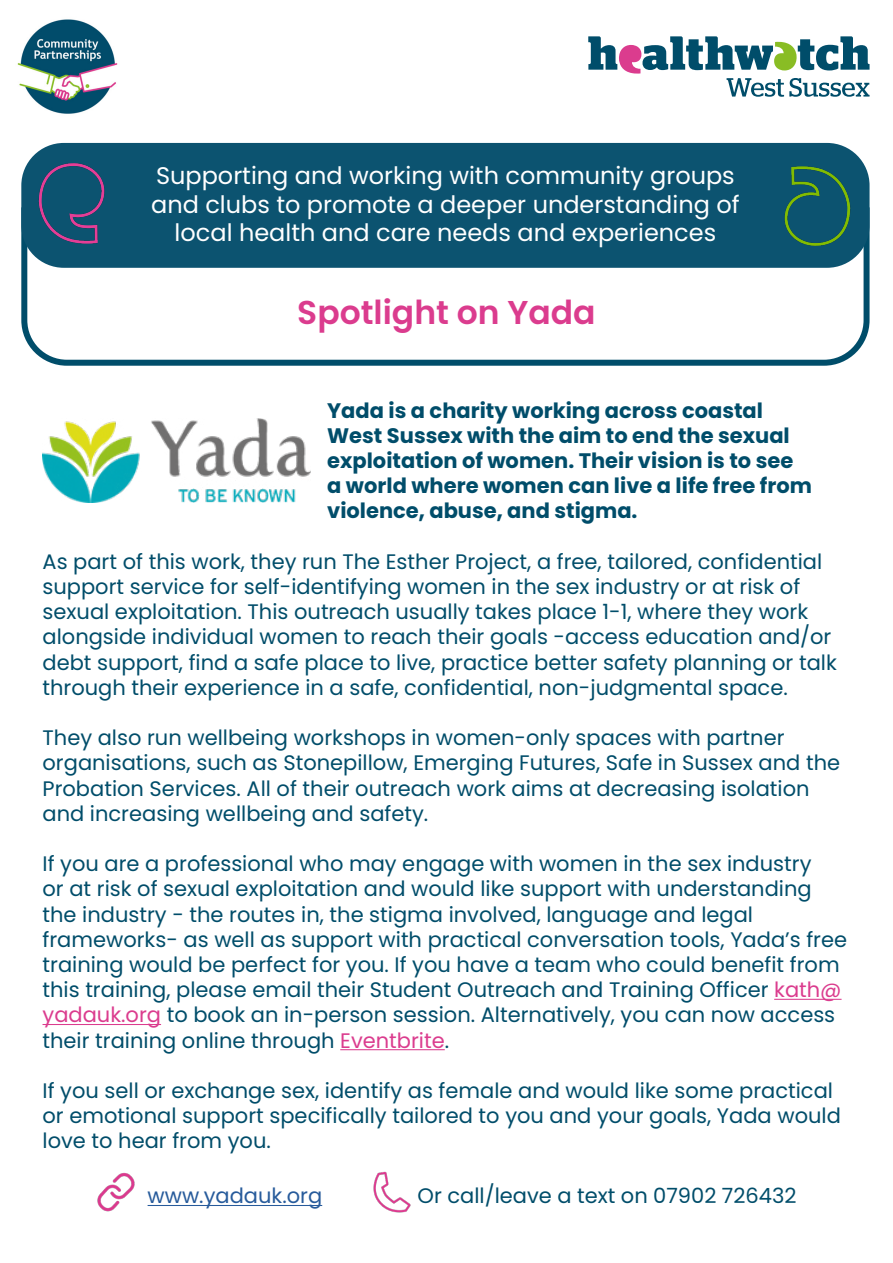
<style>
.page{position:relative;width:893px;height:1263px;background:#fff}
.page>*{position:absolute;margin:0;border:0;box-sizing:border-box;transform-origin:0 0}
.t1{font:600 33px "Poppins";color:#db3c8e}
.t2{font:24px/28.8px "Poppins";color:#fff;text-align:center}
.t3{font:21px/25.2px "Poppins";color:#004d6a}
.t4{font:700 21px/25.2px "Poppins";color:#004d6a}
.t5{font:21px "Poppins";color:#275b9b}
.s1{color:#db3c8e}
</style>
<div class="page">
<svg style="left:21px;top:204px;width:849px;height:162px"></svg>
<div style="left:21px;top:143px;width:848px;height:125px;background:#0c5370;border-radius:43px"></div>
<img style="left:38px;top:163px;width:67px;height:81px">
<img style="left:785px;top:166px;width:65px;height:80px">
<svg style="left:588px;top:36px;width:281px;height:61px"></svg>
<hr style="left:774px;top:999px;width:67px;height:1px;background:#db3c8e">
<hr style="left:43px;top:1024px;width:118px;height:1px;background:#db3c8e">
<hr style="left:340px;top:1049px;width:105px;height:1px;background:#db3c8e">
<img style="left:17px;top:19px;width:101px;height:95px">
<img style="left:43px;top:419px;width:267px;height:83px">
<img style="left:97px;top:1173px;width:38px;height:39px">
<img style="left:373px;top:1171px;width:38px;height:42px">
<hr style="left:148px;top:1205px;width:174px;height:1px;background:#275b9b">
<p class="t2" style="left:151px;top:161px;width:590px">Supporting and working with community groups and clubs to promote a deeper understanding of local health and care needs and experiences</p>
<h1 class="t1" style="left:297px;top:293px;width:300px">Spotlight on Yada</h1>
<p class="t4" style="left:327px;top:398px;width:486px">Yada is a charity working across coastal West Sussex with the aim to end the sexual exploitation of women. Their vision is to see a world where women can live a life free from violence, abuse, and stigma.</p>
<p class="t3" style="left:43px;top:549px;width:796px">As part of this work, they run The Esther Project, a free, tailored, confidential support service for self-identifying women in the sex industry or at risk of sexual exploitation. This outreach usually takes place 1-1, where they work alongside individual women to reach their goals -access education and/or debt support, find a safe place to live, practice better safety planning or talk through their experience in a safe, confidential, non-judgmental space.</p>
<p class="t3" style="left:43px;top:725px;width:799px">They also run wellbeing workshops in women-only spaces with partner organisations, such as Stonepillow, Emerging Futures, Safe in Sussex and the Probation Services. All of their outreach work aims at decreasing isolation and increasing wellbeing and safety.</p>
<p class="t3" style="left:43px;top:851px;width:806px">If you are a professional who may engage with women in the sex industry<br>or at risk of sexual exploitation and would like support with understanding the industry - the routes in, the stigma involved, language and legal frameworks- as well as support with practical conversation tools, Yada’s free training would be perfect for you. If you have a team who could benefit from this training, please email their Student Outreach and Training Officer <span class="s1">kath@ yadauk.org</span> to book an in-person session. Alternatively, you can now access their training online through <span class="s1">Eventbrite</span>.</p>
<p class="t3" style="left:43px;top:1078px;width:800px">If you sell or exchange sex, identify as female and would like some practical or emotional support specifically tailored to you and your goals, Yada would love to hear from you.</p>
<p class="t5" style="left:148px;top:1184px;width:176px">www.yadauk.org</p>
<p class="t3" style="left:418px;top:1183px;width:380px">Or call/leave a text on 07902 726432</p>
</div>
